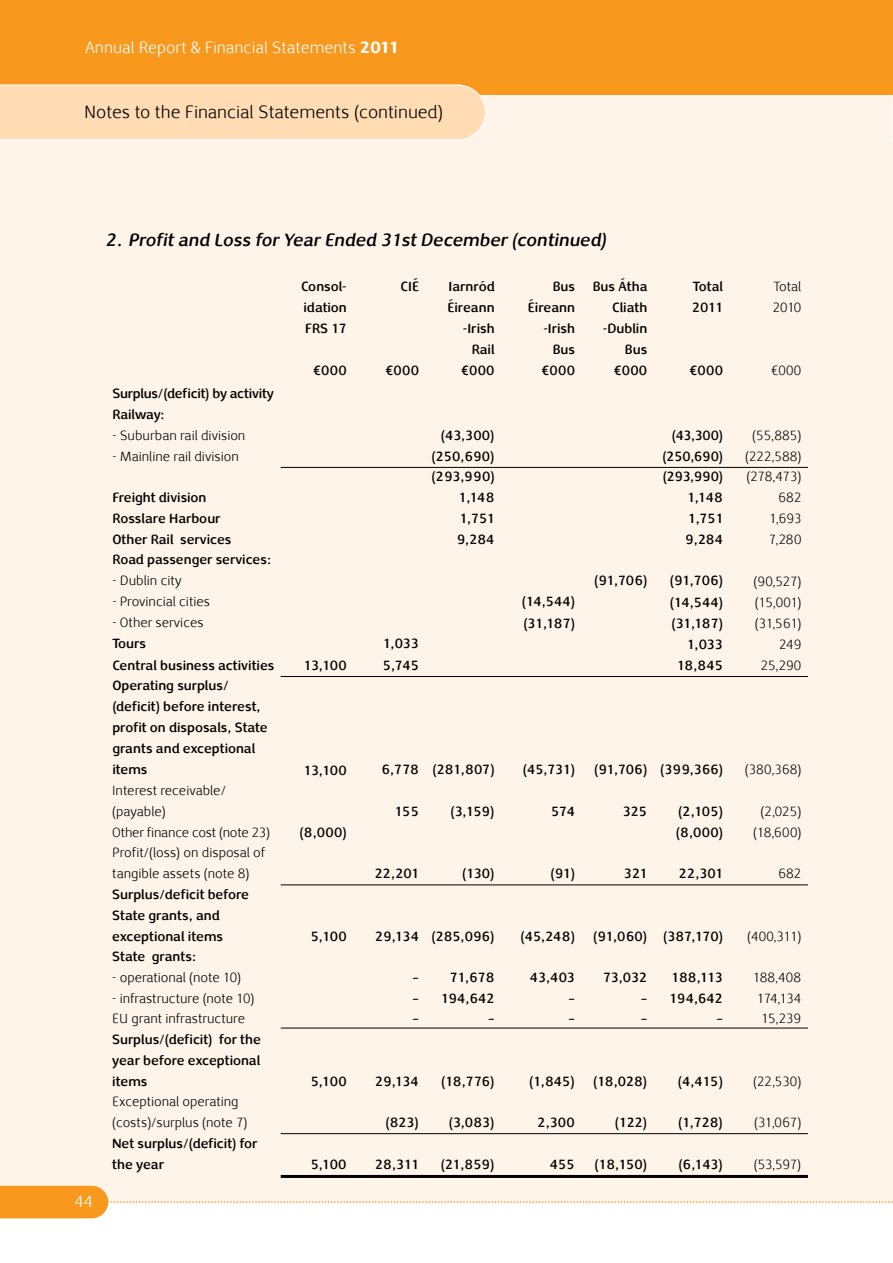
<style>
.page{position:relative;width:893px;height:1263px;background:#fff}
.page>*{position:absolute;margin:0;border:0;box-sizing:border-box;transform-origin:0 0}
.t1{font:italic 700 18px "Nexus Sans";color:#000}
.t2{font:18px "Nexus Sans";color:#000}
.t3{font:16.5px "Nexus Sans";color:#fff}
.t4{font:700 13.5px/21px "Nexus Sans";color:#000}
.t5{font:13.5px/21px "Nexus Sans";color:#000}
.t6{font:700 13.5px/21px "Nexus Sans";letter-spacing:-.02em;color:#000;text-align:right}
.s1{font-weight:900}
</style>
<div class="page">
<div style="left:0;top:86px;width:893px;height:1117px;background:#fff4e9"></div>
<svg style="left:0;top:1186px;width:893px;height:32px"></svg>
<hr style="left:281px;top:1133px;width:527px;height:1px;background:#000">
<hr style="left:281px;top:1028px;width:527px;height:1px;background:#000">
<hr style="left:281px;top:676px;width:527px;height:1px;background:#000">
<hr style="left:281px;top:884px;width:527px;height:1px;background:#000">
<hr style="left:281px;top:467px;width:527px;height:1px;background:#000">
<hr style="left:281px;top:1175px;width:527px;height:3px;background:#000">
<svg style="left:892px;top:94px;width:1px;height:46px"></svg>
<div style="left:0;top:0;width:893px;height:94px;background:#f8981d"></div>
<div style="left:0;top:84px;width:487px;height:56px;background:#ffdcb4"></div>
<p class="t3" style="left:85px;top:37px;width:315px">Annual Report &amp; Financial Statements <span class="s1">2011</span></p>
<h1 class="t2" style="left:84px;top:101px;width:360px">Notes to the Financial Statements (continued)</h1>
<h1 class="t1" style="left:106px;top:229px;width:502px">2. Profit and Loss for Year Ended 31st December (continued)</h1>
<p class="t4" style="left:301px;top:275px;width:47px;text-align:justify">Consol&shy;idation FRS 17</p>
<p class="t4" style="left:313px;top:359px;width:35px">€000</p>
<p class="t4" style="left:401px;top:275px;width:20px">CIÉ</p>
<p class="t4" style="left:385px;top:359px;width:35px">€000</p>
<p class="t4" style="left:447px;top:275px;width:49px;text-align:right">Iarnród<br>Éireann -Irish<br>Rail €000</p>
<p class="t4" style="left:528px;top:275px;width:49px;text-align:right">Bus<br>Éireann -Irish<br>Bus €000</p>
<p class="t4" style="left:593px;top:276px;width:56px;text-align:right">Bus Átha<br>Cliath -Dublin<br>Bus €000</p>
<p class="t4" style="left:692px;top:276px;width:33px">Total<br>2011</p>
<p class="t4" style="left:689px;top:360px;width:35px">€000</p>
<p class="t5" style="left:773px;top:276px;width:30px">Total<br>2010</p>
<p class="t5" style="left:771px;top:360px;width:32px">€000</p>
<p class="t4" style="left:112px;top:383px;width:163px;line-height:20.5px">Surplus/(deficit) by activity<br>Railway:</p>
<p class="t5" style="left:112px;top:425px;width:135px">- Suburban rail division</p>
<p class="t5" style="left:112px;top:446px;width:128px">- Mainline rail division</p>
<p class="t4" style="left:431px;top:425px;width:65px;text-align:right">(43,300) (250,690)</p>
<p class="t6" style="left:663px;top:424px;width:62px">(43,300) (250,690)</p>
<p class="t5" style="left:745px;top:425px;width:58px;text-align:center">(55,885) (222,588)</p>
<p class="t4" style="left:432px;top:466px;width:65px">(293,990)</p>
<p class="t4" style="left:663px;top:466px;width:62px">(293,990)</p>
<p class="t5" style="left:746px;top:466px;width:56px">(278,473)</p>
<p class="t4" style="left:112px;top:486px;width:121px">Freight division<br>Rosslare Harbour<br>Other Rail services</p>
<p class="t4" style="left:457px;top:486px;width:39px;text-align:justify">1,148<br>1,751<br>9,284</p>
<p class="t4" style="left:685px;top:486px;width:39px;text-align:justify">1,148<br>1,751<br>9,284</p>
<p class="t5" style="left:769px;top:487px;width:34px;text-align:justify;text-indent:10px">682<br>1,693<br>7,280</p>
<p class="t4" style="left:112px;top:549px;width:160px">Road passenger services:</p>
<p class="t5" style="left:112px;top:570px;width:71px">- Dublin city</p>
<p class="t5" style="left:112px;top:591px;width:99px">- Provincial cities</p>
<p class="t5" style="left:112px;top:612px;width:93px">- Other services</p>
<p class="t4" style="left:112px;top:633px;width:164px">Tours<br>Central business activities</p>
<p class="t4" style="left:594px;top:570px;width:55px">(91,706)</p>
<p class="t4" style="left:670px;top:570px;width:55px;text-align:right">(91,706) (14,544) (31,187)<br>1,033<br>18,845</p>
<p class="t5" style="left:754px;top:570px;width:49px;text-align:right">(90,527) (15,001) (31,561)<br>249<br>25,290</p>
<p class="t4" style="left:522px;top:591px;width:55px">(14,544) (31,187)</p>
<p class="t4" style="left:383px;top:633px;width:38px">1,033<br>5,745</p>
<p class="t4" style="left:304px;top:654px;width:44px">13,100</p>
<p class="t4" style="left:112px;top:675px;width:157px">Operating surplus/ (deficit) before interest, profit on disposals, State grants and exceptional items</p>
<p class="t5" style="left:112px;top:780px;width:115px">Interest receivable/ (payable)</p>
<p class="t4" style="left:304px;top:759px;width:44px">13,100</p>
<p class="t4" style="left:382px;top:759px;width:114px">6,778 (281,807)</p>
<p class="t4" style="left:523px;top:759px;width:54px">(45,731)</p>
<p class="t4" style="left:594px;top:759px;width:131px">(91,706) (399,366)</p>
<p class="t5" style="left:745px;top:759px;width:58px">(380,368)</p>
<p class="t4" style="left:395px;top:801px;width:26px">155</p>
<p class="t4" style="left:450px;top:801px;width:46px">(3,159)</p>
<p class="t4" style="left:551px;top:801px;width:25px">574</p>
<p class="t4" style="left:623px;top:801px;width:26px">325</p>
<p class="t4" style="left:678px;top:801px;width:46px">(2,105)</p>
<p class="t5" style="left:760px;top:801px;width:42px">(2,025)</p>
<p class="t5" style="left:112px;top:822px;width:159px">Other finance cost (note 23)</p>
<p class="t4" style="left:300px;top:821px;width:49px">(8,000)</p>
<p class="t4" style="left:676px;top:821px;width:49px">(8,000)</p>
<p class="t5" style="left:753px;top:822px;width:50px">(18,600)</p>
<p class="t5" style="left:112px;top:842px;width:155px">Profit/(loss) on disposal of tangible assets (note 8)</p>
<p class="t4" style="left:375px;top:863px;width:46px">22,201</p>
<p class="t4" style="left:462px;top:863px;width:34px">(130)</p>
<p class="t4" style="left:550px;top:863px;width:26px">(91)</p>
<p class="t4" style="left:624px;top:863px;width:25px">321</p>
<p class="t4" style="left:679px;top:863px;width:46px">22,301</p>
<p class="t5" style="left:778px;top:863px;width:24px">682</p>
<p class="t4" style="left:112px;top:883px;width:138px">Surplus/deficit before<br>State grants, and exceptional items</p>
<p class="t4" style="left:311px;top:925px;width:37px">5,100</p>
<p class="t4" style="left:375px;top:925px;width:121px">29,134 (285,096)</p>
<p class="t4" style="left:520px;top:925px;width:56px">(45,248)</p>
<p class="t4" style="left:593px;top:925px;width:131px">(91,060) (387,170)</p>
<p class="t5" style="left:747px;top:926px;width:56px">(400,311)</p>
<p class="t4" style="left:112px;top:946px;width:85px">State grants:</p>
<p class="t5" style="left:112px;top:967px;width:130px">- operational (note 10)</p>
<p class="t4" style="left:412px;top:967px;width:84px">– 71,678</p>
<p class="t4" style="left:530px;top:967px;width:46px">43,403</p>
<p class="t4" style="left:603px;top:967px;width:46px">73,032</p>
<p class="t4" style="left:672px;top:967px;width:53px">188,113</p>
<p class="t5" style="left:753px;top:967px;width:50px">188,408</p>
<p class="t5" style="left:112px;top:988px;width:144px">- infrastructure (note 10)</p>
<p class="t4" style="left:412px;top:987px;width:84px">– 194,642</p>
<p class="t4" style="left:568px;top:987px;width:8px">–</p>
<p class="t4" style="left:641px;top:987px;width:84px">– 194,642</p>
<p class="t5" style="left:757px;top:988px;width:46px">174,134</p>
<p class="t5" style="left:112px;top:1008px;width:134px">EU grant infrastructure</p>
<p class="t4" style="left:412px;top:1008px;width:8px">–</p>
<p class="t4" style="left:488px;top:1008px;width:8px">–</p>
<p class="t4" style="left:568px;top:1008px;width:8px">–</p>
<p class="t4" style="left:641px;top:1008px;width:8px">–</p>
<p class="t4" style="left:716px;top:1008px;width:8px">–</p>
<p class="t5" style="left:761px;top:1008px;width:41px">15,239</p>
<p class="t4" style="left:112px;top:1028px;width:150px;text-align:justify">Surplus/(deficit) for the year before exceptional items</p>
<p class="t4" style="left:311px;top:1070px;width:37px">5,100</p>
<p class="t4" style="left:375px;top:1070px;width:45px">29,134</p>
<p class="t4" style="left:441px;top:1070px;width:55px">(18,776)</p>
<p class="t4" style="left:529px;top:1070px;width:47px">(1,845)</p>
<p class="t4" style="left:593px;top:1070px;width:56px">(18,028)</p>
<p class="t4" style="left:678px;top:1070px;width:47px">(4,415)</p>
<p class="t5" style="left:753px;top:1071px;width:50px">(22,530)</p>
<p class="t3" style="left:75px;top:1191px;width:20px">44</p>
<p class="t5" style="left:112px;top:1091px;width:137px">Exceptional operating (costs)/surplus (note 7)</p>
<p class="t4" style="left:112px;top:1132px;width:147px">Net surplus/(deficit) for the year</p>
<p class="t4" style="left:385px;top:1112px;width:35px">(823)</p>
<p class="t4" style="left:449px;top:1112px;width:47px">(3,083)</p>
<p class="t4" style="left:537px;top:1112px;width:39px">2,300</p>
<p class="t4" style="left:615px;top:1112px;width:34px">(122)</p>
<p class="t4" style="left:678px;top:1112px;width:46px">(1,728)</p>
<p class="t5" style="left:754px;top:1112px;width:49px">(31,067)</p>
<p class="t4" style="left:311px;top:1153px;width:37px">5,100</p>
<p class="t4" style="left:375px;top:1153px;width:45px">28,311</p>
<p class="t4" style="left:441px;top:1153px;width:55px">(21,859)</p>
<p class="t4" style="left:550px;top:1153px;width:27px">455</p>
<p class="t4" style="left:595px;top:1153px;width:54px">(18,150)</p>
<p class="t4" style="left:679px;top:1153px;width:46px">(6,143)</p>
<p class="t5" style="left:754px;top:1154px;width:49px">(53,597)</p>
</div>
